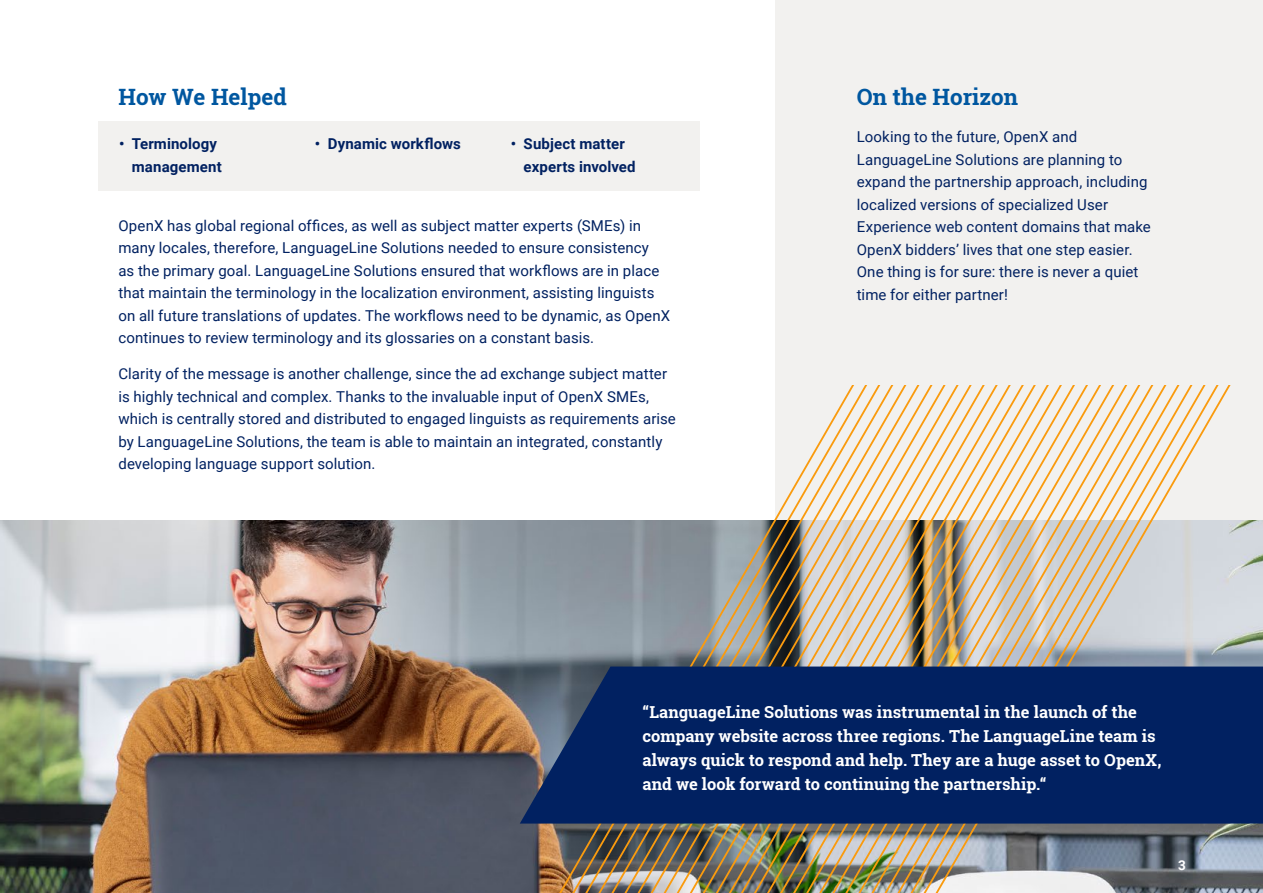
<style>
.page{position:relative;width:1263px;height:893px;background:#fff}
.page>*{position:absolute;margin:0;border:0;box-sizing:border-box;transform-origin:0 0}
.t1{font:700 22.5px "Roboto Slab";color:#0057a0}
.t2{font:700 16.5px/24px "Roboto Slab";color:#fff}
.t3{font:15px/22.5px "Roboto";letter-spacing:.005em;color:#012161}
.t4{font:700 15px/22.5px "Roboto";letter-spacing:.01em;color:#012161}
.t5{font:700 13.5px "Roboto";color:#fff}
</style>
<div class="page">
<div style="left:776px;top:0;width:487px;height:824px;background:#f2f1ef"></div>
<img style="left:0;top:520px;width:1263px;height:373px">
<img style="left:472px;top:385px;width:772px;height:508px">
<div style="left:98px;top:122px;width:602px;height:69px;background:#f2f1ef"></div>
<svg style="left:520px;top:666px;width:743px;height:158px;background:#072662"></svg>
<h1 class="t1" style="left:118px;top:81px;width:170px">How We Helped</h1>
<p class="t4" style="left:132px;top:132px;width:91px;text-indent:-13px">• Terminology management</p>
<p class="t4" style="left:315px;top:132px;width:147px">• Dynamic workflows</p>
<p class="t4" style="left:524px;top:132px;width:114px;text-indent:-13px">• Subject matter experts involved</p>
<p class="t3" style="left:118px;top:213px;width:553px">OpenX has global regional offices, as well as subject matter experts (SMEs) in many locales, therefore, LanguageLine Solutions needed to ensure consistency<br>as the primary goal. LanguageLine Solutions ensured that workflows are in place that maintain the terminology in the localization environment, assisting linguists on all future translations of updates. The workflows need to be dynamic, as OpenX continues to review terminology and its glossaries on a constant basis.</p>
<p class="t3" style="left:118px;top:362px;width:559px">Clarity of the message is another challenge, since the ad exchange subject matter is highly technical and complex. Thanks to the invaluable input of OpenX SMEs, which is centrally stored and distributed to engaged linguists as requirements arise by LanguageLine Solutions, the team is able to maintain an integrated, constantly developing language support solution.</p>
<h1 class="t1" style="left:857px;top:81px;width:163px">On the Horizon</h1>
<p class="t3" style="left:857px;top:125px;width:295px">Looking to the future, OpenX and LanguageLine Solutions are planning to expand the partnership approach, including localized versions of specialized User Experience web content domains that make OpenX bidders’ lives that one step easier.<br>One thing is for sure: there is never a quiet time for either partner!</p>
<p class="t2" style="left:642px;top:699px;width:520px">“LanguageLine Solutions was instrumental in the launch of the company website across three regions. The LanguageLine team is always quick to respond and help. They are a huge asset to OpenX, and we look forward to continuing the partnership.“</p>
<p class="t5" style="left:1178px;top:856px;width:9px">3</p>
</div>
